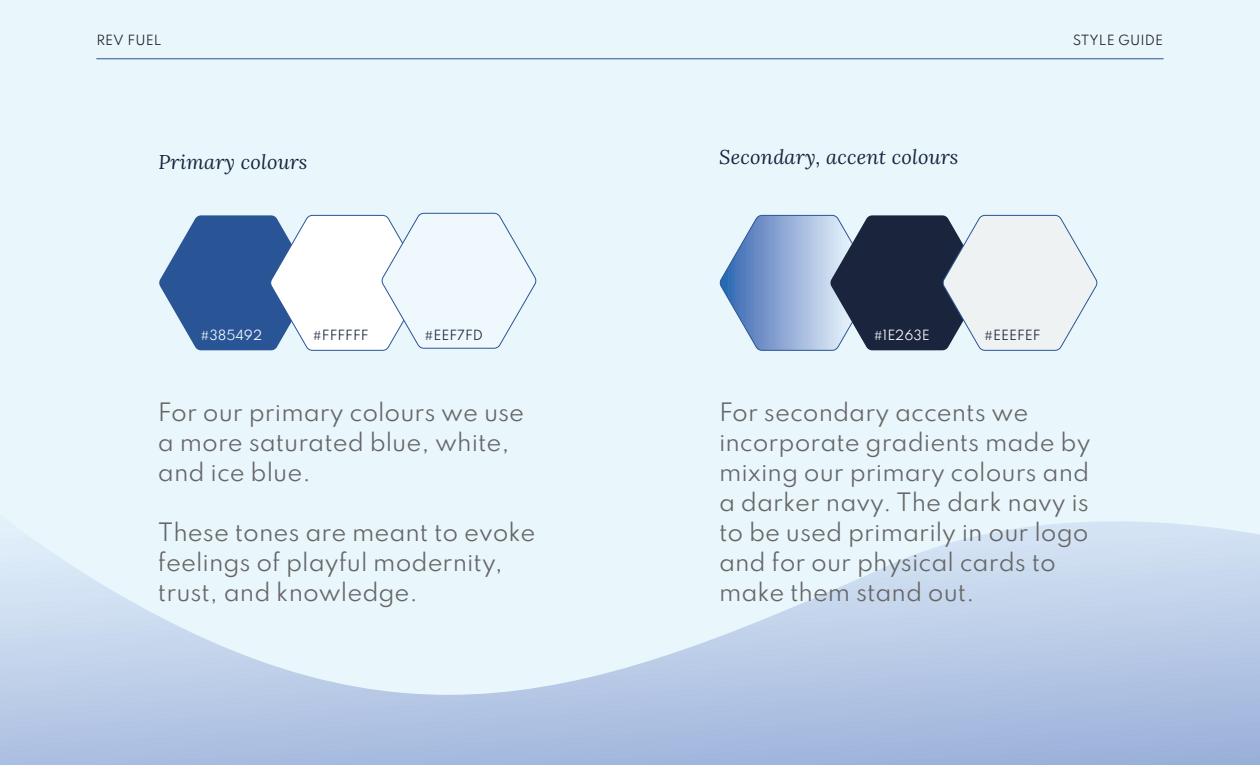
<style>
.page{position:relative;width:1260px;height:765px;background:#e9f7fd}
.page>*{position:absolute;margin:0;border:0;box-sizing:border-box;transform-origin:0 0}
.t1{font:22.5px/30px "Spartan";color:#676666}
.t2{font:italic 20px "Lora";letter-spacing:.01em;color:#19253f}
.t3{font:12.5px "Spartan";color:#1b243d}
.t4{font:12.5px "Spartan";letter-spacing:.01em;color:#231f20}
.t5{font:12.5px "Spartan";color:#fff}
</style>
<div class="page">
<svg style="left:0;top:521px;width:1260px;height:244px"></svg>
<hr style="left:96px;top:58px;width:1068px;height:1px;background:#295597">
<svg style="left:159px;top:213px;width:378px;height:138px"></svg>
<svg style="left:719px;top:215px;width:379px;height:136px"></svg>
<p class="t4" style="left:96px;top:30px;width:67px">REV FUEL</p>
<p class="t4" style="left:1073px;top:30px;width:92px">STYLE GUIDE</p>
<p class="t2" style="left:158px;top:148px;width:151px">Primary colours</p>
<p class="t2" style="left:719px;top:143px;width:241px">Secondary, accent colours</p>
<p class="t5" style="left:200px;top:325px;width:63px">#385492</p>
<p class="t3" style="left:313px;top:325px;width:57px">#FFFFFF</p>
<p class="t3" style="left:424px;top:325px;width:60px">#EEF7FD</p>
<p class="t5" style="left:874px;top:325px;width:57px">#1E263E</p>
<p class="t3" style="left:984px;top:325px;width:58px">#EEEFEF</p>
<p class="t1" style="left:158px;top:396px;width:368px">For our primary colours we use a more saturated blue, white, and ice blue.</p>
<p class="t1" style="left:158px;top:516px;width:379px">These tones are meant to evoke feelings of playful modernity, trust, and knowledge.</p>
<p class="t1" style="left:719px;top:396px;width:373px">For secondary accents we incorporate gradients made by mixing our primary colours and a darker navy. The dark navy is to be used primarily in our logo and for our physical cards to make them stand out.</p>
</div>
